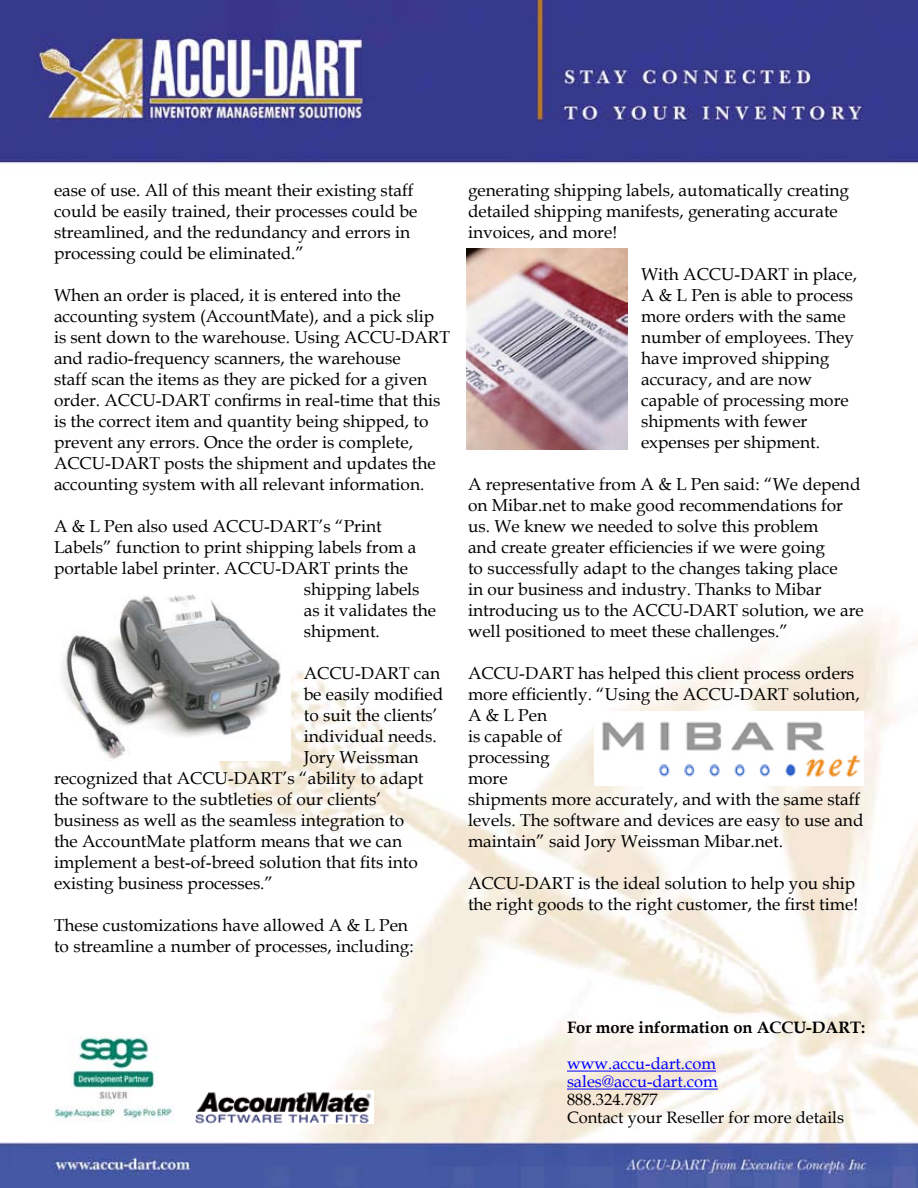
<style>
.page{position:relative;width:918px;height:1188px;background:#fff}
.page>*{position:absolute;margin:0;border:0;box-sizing:border-box;transform-origin:0 0}
.t1{font:17.25px/21px "Book Antiqua";color:#000}
.t2{font:16.5px/18px "Book Antiqua";color:#000}
.t3{font:16.5px/18px "Book Antiqua";color:#00f}
.t4{font:700 16.5px "Book Antiqua";color:#000}
</style>
<div class="page">
<img style="left:0;top:0;width:918px;height:1188px">
<img style="left:54px;top:586px;width:236px;height:175px">
<img style="left:467px;top:249px;width:161px;height:201px">
<img style="left:594px;top:712px;width:270px;height:74px">
<hr style="left:567px;top:1071px;width:149px;height:1px;background:#00f">
<hr style="left:567px;top:1089px;width:151px;height:1px;background:#00f">
<img style="left:196px;top:1090px;width:178px;height:34px">
<img style="left:54px;top:1018px;width:120px;height:108px">
<p class="t1" style="left:54px;top:179px;width:365px">ease of use. All of this meant their existing staff could be easily trained, their processes could be streamlined, and the redundancy and errors in processing could be eliminated.”</p>
<p class="t1" style="left:54px;top:284px;width:397px">When an order is placed, it is entered into the accounting system (AccountMate), and a pick slip is sent down to the warehouse. Using ACCU-DART and radio-frequency scanners, the warehouse<br>staff scan the items as they are picked for a given order. ACCU-DART confirms in real-time that this is the correct item and quantity being shipped, to prevent any errors. Once the order is complete, ACCU-DART posts the shipment and updates the accounting system with all relevant information.</p>
<p class="t1" style="left:54px;top:515px;width:329px">A &amp; L Pen also used ACCU-DART’s “Print</p>
<p class="t1" style="left:54px;top:536px;width:364px">Labels” function to print shipping labels from a</p>
<p class="t1" style="left:54px;top:557px;width:355px">portable label printer. ACCU-DART prints the</p>
<p class="t1" style="left:304px;top:578px;width:117px">shipping labels</p>
<p class="t1" style="left:304px;top:599px;width:134px">as it validates the</p>
<p class="t1" style="left:304px;top:620px;width:78px">shipment.</p>
<p class="t1" style="left:304px;top:662px;width:138px">ACCU-DART can</p>
<p class="t1" style="left:304px;top:683px;width:141px">be easily modified</p>
<p class="t1" style="left:304px;top:704px;width:135px">to suit the clients’</p>
<p class="t1" style="left:304px;top:725px;width:135px">individual needs.</p>
<p class="t1" style="left:304px;top:746px;width:116px">Jory Weissman</p>
<p class="t1" style="left:54px;top:767px;width:371px">recognized that ACCU-DART’s “ability to adapt</p>
<p class="t1" style="left:54px;top:788px;width:329px">the software to the subtleties of our clients’</p>
<p class="t1" style="left:54px;top:809px;width:352px">business as well as the seamless integration to</p>
<p class="t1" style="left:54px;top:830px;width:350px">the AccountMate platform means that we can</p>
<p class="t1" style="left:54px;top:851px;width:366px">implement a best-of-breed solution that fits into</p>
<p class="t1" style="left:54px;top:872px;width:221px">existing business processes.”</p>
<p class="t1" style="left:54px;top:914px;width:361px">These customizations have allowed A &amp; L Pen to streamline a number of processes, including:</p>
<p class="t1" style="left:468px;top:179px;width:383px">generating shipping labels, automatically creating detailed shipping manifests, generating accurate invoices, and more!</p>
<p class="t1" style="left:641px;top:263px;width:218px">With ACCU-DART in place,<br>A &amp; L Pen is able to process more orders with the same number of employees. They have improved shipping accuracy, and are now capable of processing more shipments with fewer expenses per shipment.</p>
<p class="t1" style="left:468px;top:473px;width:397px">A representative from A &amp; L Pen said: “We depend on Mibar.net to make good recommendations for us. We knew we needed to solve this problem<br>and create greater efficiencies if we were going<br>to successfully adapt to the changes taking place<br>in our business and industry. Thanks to Mibar introducing us to the ACCU-DART solution, we are well positioned to meet these challenges.”</p>
<p class="t1" style="left:468px;top:662px;width:397px">ACCU-DART has helped this client process orders more efficiently. “Using the ACCU-DART solution,<br>A &amp; L Pen<br>is capable of<br>processing<br>more<br>shipments more accurately, and with the same staff levels. The software and devices are easy to use and maintain” said Jory Weissman Mibar.net.</p>
<p class="t1" style="left:468px;top:872px;width:392px">ACCU-DART is the ideal solution to help you ship the right goods to the right customer, the first time!</p>
<p class="t4" style="left:567px;top:1016px;width:300px">For more information on ACCU-DART:</p>
<p class="t3" style="left:567px;top:1054px;width:152px">www.accu-dart.com sales@accu-dart.com</p>
<p class="t2" style="left:567px;top:1090px;width:279px">888.324.7877<br>Contact your Reseller for more details</p>
</div>
